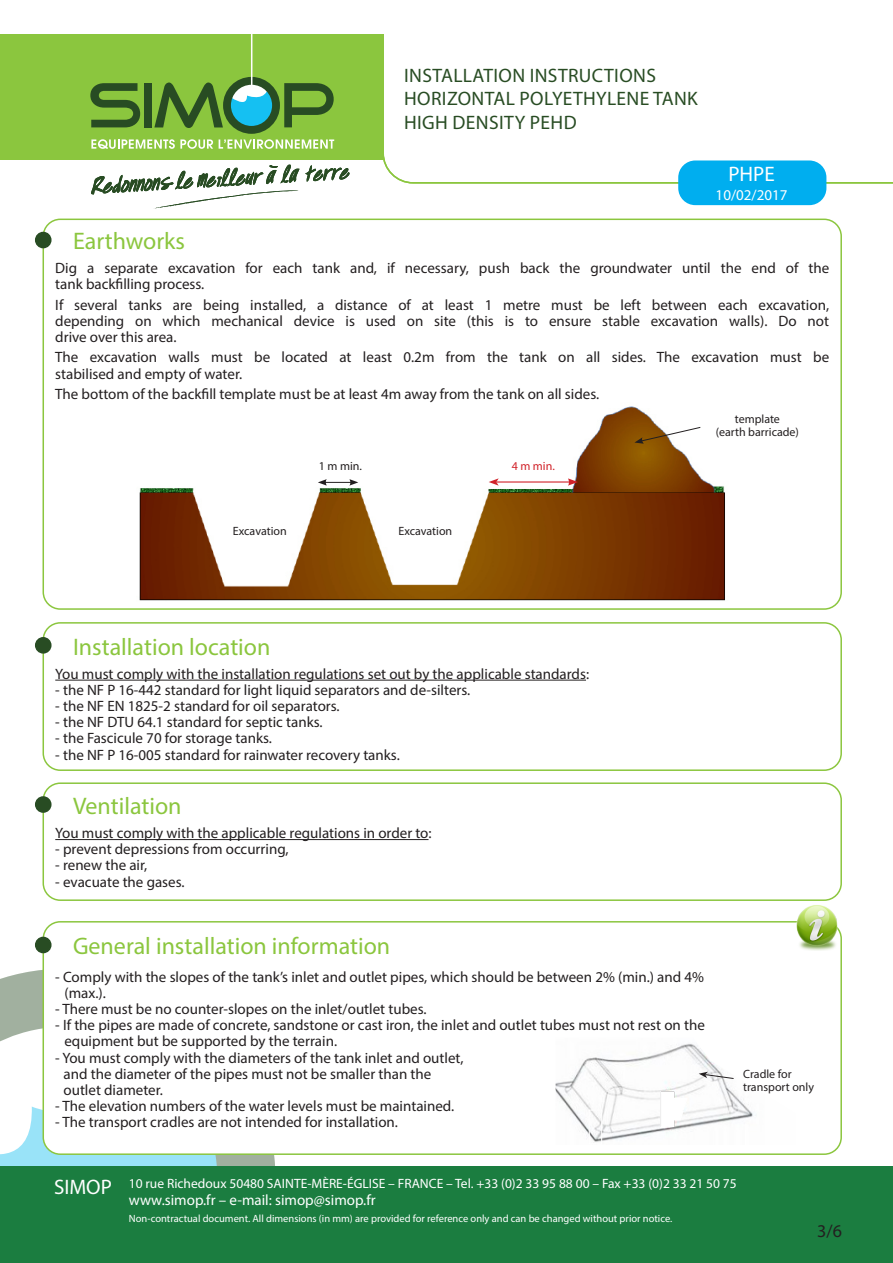
<style>
.page{position:relative;width:893px;height:1263px;background:#fff}
.page>*{position:absolute;margin:0;border:0;box-sizing:border-box;transform-origin:0 0}
.t1{font:24px "Myriad Pro";color:#8bc63e}
.t2{font:21px "Myriad Pro";color:#fff}
.t3{font:19.5px/23.4px "Myriad Pro";letter-spacing:.02em;color:#284c23}
.t4{font:18px "Myriad Pro";color:#231f20}
.t5{font:15px/16.2px "Myriad Pro";color:#231f20}
.t6{font:15px "Myriad Pro";color:#fff}
.t7{font:13.5px "Myriad Pro";color:#fff}
.t8{font:12px/13.5px "Myriad Pro";color:#231f20}
.t9{font:12px "Myriad Pro";color:#d1232a}
.t10{font:10.5px "Myriad Pro";color:#fff}
</style>
<div class="page">
<svg style="left:383px;top:155px;width:510px;height:29px"></svg>
<div style="left:0;top:34px;width:384px;height:126px;background:#8bc63e"></div>
<hr style="left:251px;top:34px;width:1px;height:56px;background:#fff">
<svg style="left:90px;top:77px;width:244px;height:72px"></svg>
<svg style="left:305px;top:165px;width:44px;height:16px"></svg>
<svg style="left:91px;top:165px;width:208px;height:44px"></svg>
<svg style="left:0;top:969px;width:275px;height:197px"></svg>
<div style="left:0;top:1166px;width:893px;height:97px;background:#1b7d40"></div>
<div style="left:678px;top:160px;width:148px;height:45px;background:#00aeef;border-radius:17px"></div>
<div style="left:43px;top:622px;width:799px;height:149px;border:2px solid #8bc63e;border-radius:17px"></div>
<div style="left:43px;top:219px;width:799px;height:391px;border:2px solid #8bc63e;border-radius:17px"></div>
<img style="left:139px;top:406px;width:586px;height:195px">
<svg style="left:634px;top:427px;width:67px;height:17px"></svg>
<hr style="left:496px;top:481px;width:74px;height:2px;background:#d1232a">
<svg style="left:489px;top:478px;width:10px;height:8px"></svg>
<svg style="left:568px;top:478px;width:10px;height:8px"></svg>
<svg style="left:318px;top:479px;width:40px;height:7px"></svg>
<div style="left:43px;top:922px;width:798px;height:232px;background:#fff;border-radius:17px"></div>
<div style="left:43px;top:921px;width:799px;height:234px;border:2px solid #8bc63e;border-radius:17px"></div>
<img style="left:793px;top:905px;width:47px;height:45px">
<div style="left:43px;top:782px;width:799px;height:119px;border:2px solid #8bc63e;border-radius:17px"></div>
<div style="left:36px;top:232px;width:15px;height:16px;background:#284c23;border-radius:50%"></div>
<div style="left:35px;top:232px;width:17px;height:16px;border:2px solid #284c23;border-radius:50%"></div>
<div style="left:36px;top:638px;width:15px;height:15px;background:#284c23;border-radius:50%"></div>
<div style="left:35px;top:637px;width:17px;height:17px;border:2px solid #284c23;border-radius:50%"></div>
<div style="left:36px;top:797px;width:15px;height:15px;background:#284c23;border-radius:50%"></div>
<div style="left:35px;top:796px;width:17px;height:17px;border:2px solid #284c23;border-radius:50%"></div>
<div style="left:36px;top:937px;width:15px;height:15px;background:#284c23;border-radius:50%"></div>
<div style="left:35px;top:937px;width:17px;height:16px;border:2px solid #284c23;border-radius:50%"></div>
<img style="left:556px;top:1043px;width:200px;height:99px">
<div style="left:589px;top:1110px;width:13px;height:34px;border:1px solid #fff"></div>
<svg style="left:699px;top:1072px;width:35px;height:7px"></svg>
<svg style="left:660px;top:1091px;width:29px;height:38px"></svg>
<hr style="left:55px;top:680px;width:531px;height:1px;background:#231f20">
<hr style="left:55px;top:839px;width:374px;height:1px;background:#231f20">
<h3 class="t3" style="left:404px;top:63px;width:295px">INSTALLATION INSTRUCTIONS<br>HORIZONTAL POLYETHYLENE TANK<br>HIGH DENSITY PEHD</h3>
<h2 class="t2" style="left:728px;top:161px;width:48px">PHPE</h2>
<p class="t6" style="left:716px;top:186px;width:73px">10/02/2017</p>
<p class="t1" style="left:73px;top:226px;width:114px">Earthworks</p>
<p class="t5" style="left:55px;top:259px;width:775px">Dig a separate excavation for each tank and, if necessary, push back the groundwater until the end of the tank backfilling process.</p>
<p class="t5" style="left:55px;top:296px;width:775px;text-align:justify">If several tanks are being installed, a distance of at least 1 metre must be left between each excavation, depending on which mechanical device is used on site (this is to ensure stable excavation walls). Do not drive over this area.</p>
<p class="t5" style="left:55px;top:349px;width:775px">The excavation walls must be located at least 0.2m from the tank on all sides. The excavation must be stabilised and empty of water.</p>
<p class="t5" style="left:55px;top:386px;width:545px">The bottom of the backfill template must be at least 4m away from the tank on all sides.</p>
<p class="t8" style="left:319px;top:459px;width:45px">1 m min.</p>
<p class="t9" style="left:512px;top:459px;width:45px">4 m min.</p>
<p class="t8" style="left:233px;top:524px;width:55px">Excavation</p>
<p class="t8" style="left:398px;top:524px;width:55px">Excavation</p>
<p class="t8" style="left:735px;top:412px;width:47px">template</p>
<p class="t8" style="left:716px;top:425px;width:85px">(earth barricade)</p>
<p class="t1" style="left:73px;top:632px;width:199px">Installation location</p>
<p class="t5" style="left:55px;top:665px;width:535px">You must comply with the installation regulations set out by the applicable standards:</p>
<p class="t5" style="left:55px;top:681px;width:417px">- the NF P 16-442 standard for light liquid separators and de-silters.</p>
<p class="t5" style="left:55px;top:698px;width:286px">- the NF EN 1825-2 standard for oil separators.</p>
<p class="t5" style="left:55px;top:714px;width:269px">- the NF DTU 64.1 standard for septic tanks.</p>
<p class="t5" style="left:55px;top:730px;width:218px">- the Fascicule 70 for storage tanks.</p>
<p class="t5" style="left:55px;top:746px;width:346px">- the NF P 16-005 standard for rainwater recovery tanks.</p>
<p class="t1" style="left:73px;top:791px;width:110px">Ventilation</p>
<p class="t5" style="left:55px;top:825px;width:378px">You must comply with the applicable regulations in order to:</p>
<p class="t5" style="left:55px;top:841px;width:235px">- prevent depressions from occurring,</p>
<p class="t5" style="left:55px;top:857px;width:94px">- renew the air,</p>
<p class="t5" style="left:55px;top:873px;width:131px">- evacuate the gases.</p>
<p class="t1" style="left:73px;top:931px;width:319px">General installation information</p>
<p class="t5" style="left:64px;top:968px;width:641px;text-indent:-9px">- Comply with the slopes of the tank’s inlet and outlet pipes, which should be between 2% (min.) and 4% (max.).</p>
<p class="t5" style="left:55px;top:1000px;width:373px">- There must be no counter-slopes on the inlet/outlet tubes.</p>
<p class="t5" style="left:64px;top:1017px;width:642px;text-indent:-9px">- If the pipes are made of concrete, sandstone or cast iron, the inlet and outlet tubes must not rest on the equipment but be supported by the terrain.</p>
<p class="t5" style="left:64px;top:1049px;width:401px;text-indent:-8px">- You must comply with the diameters of the tank inlet and outlet, and the diameter of the pipes must not be smaller than the outlet diameter.</p>
<p class="t5" style="left:55px;top:1098px;width:401px">- The elevation numbers of the water levels must be maintained.</p>
<p class="t5" style="left:55px;top:1114px;width:344px">- The transport cradles are not intended for installation.</p>
<p class="t8" style="left:743px;top:1067px;width:72px">Cradle for transport only</p>
<h2 class="t2" style="left:54px;top:1174px;width:59px">SIMOP</h2>
<p class="t7" style="left:129px;top:1175px;width:609px">10 rue Richedoux 50480 SAINTE-MÈRE-ÉGLISE – FRANCE – Tel. +33 (0)2 33 95 88 00 – Fax +33 (0)2 33 21 50 75</p>
<p class="t6" style="left:129px;top:1190px;width:248px">www.simop.fr – e-mail: simop@simop.fr</p>
<p class="t10" style="left:129px;top:1212px;width:545px">Non-contractual document. All dimensions (in mm) are provided for reference only and can be changed without prior notice.</p>
<p class="t4" style="left:817px;top:1219px;width:26px">3/6</p>
</div>
